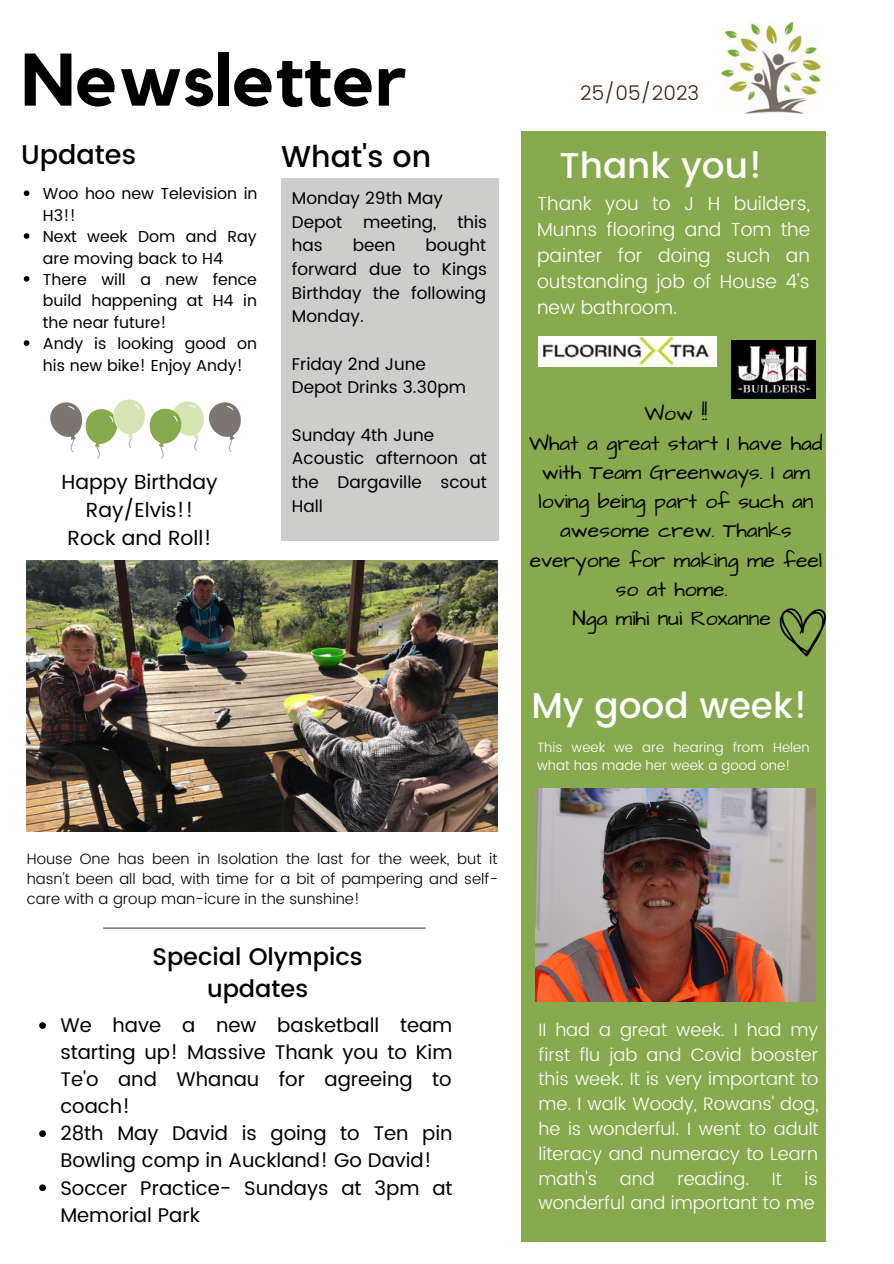
<style>
.page{position:relative;width:894px;height:1264px;background:#fff}
.page>*{position:absolute;margin:0;border:0;box-sizing:border-box;transform-origin:0 0}
.t1{font:700 73.5px "Kollektif";color:#000}
.t2{font:500 35.7px "Poppins";color:#fff}
.t3{font:500 30px "Poppins";color:#000}
.t4{font:500 27px "Poppins";color:#000}
.t5{font:500 24px/32.7px "Poppins";color:#000;text-align:center}
.t6{font:21.15px/29.2px "Architects Daughter";color:#000;text-align:center}
.t7{font:20.4px/28.2px "Poppins";color:#000;text-align:center}
.t8{font:300 19.95px "Poppins";color:#3c1a0c}
.t9{font:19.8px/27px "Poppins";color:#000}
.t10{font:300 18.9px/26px "Poppins";color:#fff;text-align:justify}
.t11{font:300 18px/24.8px "Poppins";color:#fff;text-align:justify}
.t12{font:16.95px/23.7px "Poppins";color:#000;text-align:justify}
.t13{font:15.9px/21.5px "Poppins";color:#000}
.t14{font:300 15px/20.2px "Poppins";color:#000;text-align:justify}
.t15{font:300 13.5px/18px "Poppins";color:#fff}
</style>
<div class="page">
<div style="left:281px;top:178px;width:217px;height:362px;background:#cdcdcc"></div>
<div style="left:521px;top:131px;width:304px;height:1110px;background:#86aa4d"></div>
<img style="left:27px;top:560px;width:470px;height:271px">
<img style="left:721px;top:23px;width:103px;height:90px">
<img style="left:731px;top:340px;width:83px;height:58px">
<img style="left:535px;top:789px;width:280px;height:212px">
<img style="left:538px;top:336px;width:178px;height:31px">
<svg style="left:50px;top:399px;width:191px;height:59px"></svg>
<hr style="left:103px;top:927px;width:322px;height:1px;background:#3e4e40">
<svg style="left:779px;top:608px;width:46px;height:48px"></svg>
<svg style="left:24px;top:190px;width:5px;height:6px"></svg>
<svg style="left:24px;top:233px;width:5px;height:6px"></svg>
<svg style="left:24px;top:276px;width:5px;height:6px"></svg>
<svg style="left:24px;top:340px;width:5px;height:6px"></svg>
<svg style="left:39px;top:1022px;width:7px;height:6px"></svg>
<svg style="left:39px;top:1130px;width:7px;height:7px"></svg>
<svg style="left:39px;top:1184px;width:7px;height:7px"></svg>
<p class="t1" style="left:21px;top:46px;width:386px">Newsletter</p>
<p class="t4" style="left:21px;top:139px;width:116px">Updates</p>
<p class="t3" style="left:281px;top:139px;width:151px">What's on</p>
<p class="t13" style="left:43px;top:183px;width:216px">Woo hoo new Television in<br>H3!!</p>
<p class="t13" style="left:43px;top:226px;width:215px">Next week Dom and Ray are moving back to H4</p>
<p class="t13" style="left:43px;top:269px;width:215px;text-align:justify">There will a new fence build happening at H4 in the near future!</p>
<p class="t13" style="left:43px;top:333px;width:216px">Andy is looking good on his new bike! Enjoy Andy!</p>
<p class="t7" style="left:62px;top:468px;width:157px">Happy Birthday<br>Ray/Elvis!!</p>
<p class="t7" style="left:68px;top:524px;width:146px">Rock and Roll!</p>
<p class="t12" style="left:292px;top:186px;width:152px">Monday 29th May</p>
<p class="t12" style="left:292px;top:210px;width:196px">Depot meeting, this has</p>
<p class="t12" style="left:292px;top:234px;width:197px;text-indent:133px">bought forward due to Kings Birthday the following Monday.</p>
<p class="t12" style="left:292px;top:352px;width:135px">Friday 2nd June</p>
<p class="t12" style="left:292px;top:375px;width:176px">Depot Drinks 3.30pm</p>
<p class="t12" style="left:292px;top:423px;width:144px">Sunday 4th June</p>
<p class="t12" style="left:292px;top:446px;width:196px">Acoustic afternoon at the Dargaville scout Hall</p>
<p class="t12" style="left:352px;top:234px;width:44px">been</p>
<p class="t14" style="left:27px;top:848px;width:473px">House One has been in Isolation the last for the week, but it hasn't been all bad, with time for a bit of pampering and self&shy;care with a group man-icure in the sunshine!</p>
<p class="t5" style="left:152px;top:939px;width:212px">Special Olympics updates</p>
<p class="t9" style="left:60px;top:1011px;width:393px;text-align:justify">We have a new basketball team starting up! Massive Thank you to Kim Te'o and Whanau for agreeing to coach!</p>
<p class="t9" style="left:60px;top:1120px;width:393px">28th May David is going to Ten pin<br>Bowling comp in Auckland! Go David!</p>
<p class="t9" style="left:60px;top:1174px;width:393px">Soccer Practice- Sundays at 3pm at<br>Memorial Park</p>
<p class="t8" style="left:580px;top:81px;width:121px">25/05/2023</p>
<p class="t2" style="left:559px;top:145px;width:204px">Thank you!</p>
<p class="t10" style="left:537px;top:191px;width:274px">Thank you to J H builders, Munns flooring and Tom the painter for doing such an outstanding job of House 4's new bathroom.</p>
<p class="t6" style="left:644px;top:399px;width:64px">Wow !!</p>
<p class="t6" style="left:529px;top:429px;width:295px">What a great start I have had with Team Greenways. I am loving being part of such an awesome crew. Thanks everyone for making me feel so at home.</p>
<p class="t6" style="left:572px;top:604px;width:200px">Nga mihi nui Roxanne</p>
<p class="t2" style="left:531px;top:684px;width:278px">My good week!</p>
<p class="t15" style="left:537px;top:738px;width:274px">This week we are hearing from Helen what has made her week a good one!</p>
<p class="t11" style="left:538px;top:1017px;width:282px">II had a great week. I had my first flu jab and Covid booster this week. It is very important to me. I walk Woody, Rowans' dog, he is wonderful. I went to adult literacy and numeracy to Learn math's</p>
<p class="t11" style="left:538px;top:1165px;width:281px;text-align:right">is<br>wonderful and important to me</p>
<p class="t11" style="left:619px;top:1165px;width:36px">and</p>
<p class="t11" style="left:677px;top:1165px;width:73px">reading.</p>
<p class="t11" style="left:771px;top:1165px;width:12px">It</p>
</div>
